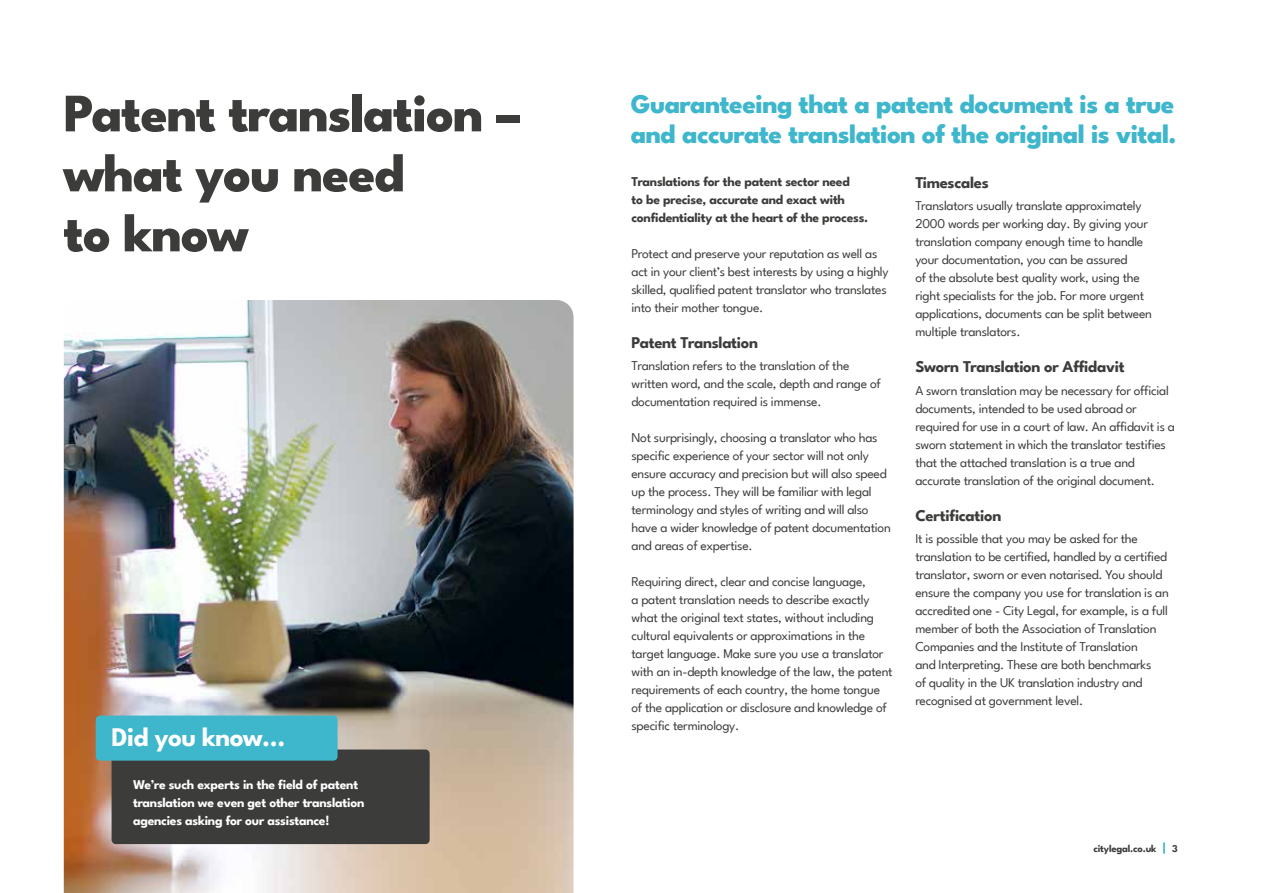
<style>
.page{position:relative;width:1263px;height:893px;background:#fff}
.page>*{position:absolute;margin:0;border:0;box-sizing:border-box;transform-origin:0 0}
.t1{font:800 54px/60px "League Spartan";letter-spacing:-.02em;color:#3c3c3b}
.t2{font:800 27px/30px "League Spartan";letter-spacing:-.02em;color:#3eb6cc}
.t3{font:700 27px "League Spartan";letter-spacing:-.02em;color:#fff}
.t4{font:700 16.5px "League Spartan";letter-spacing:-.02em;color:#3c3c3b}
.t5{font:13.5px/18px "League Spartan";letter-spacing:-.02em;color:#3c3c3b}
.t6{font:700 13.5px/18px "League Spartan";letter-spacing:-.02em;color:#3c3c3b}
.t7{font:700 13.5px/18px "League Spartan";letter-spacing:-.02em;color:#fff}
.t8{font:700 10.5px "League Spartan";letter-spacing:-.02em;color:#3c3c3b}
.s1{font-size:13.5px;color:#3eb6cc}
</style>
<div class="page">
<img style="left:64px;top:300px;width:509px;height:593px">
<div style="left:112px;top:749px;width:318px;height:95px;background:#3c3c3b;border-radius:4px"></div>
<div style="left:96px;top:716px;width:242px;height:45px;background:#3eb6cc;border-radius:4px"></div>
<h1 class="t1" style="left:64px;top:79px;width:458px">Patent translation – what you need<br>to know</h1>
<h2 class="t2" style="left:631px;top:87px;width:547px">Guaranteeing that a patent document is a true and accurate translation of the original is vital.</h2>
<p class="t6" style="left:631px;top:171px;width:238px">Translations for the patent sector need<br>to be precise, accurate and exact with confidentiality at the heart of the process.</p>
<p class="t5" style="left:631px;top:243px;width:259px">Protect and preserve your reputation as well as act in your client’s best interests by using a highly skilled, qualified patent translator who translates into their mother tongue.</p>
<p class="t4" style="left:631px;top:330px;width:128px">Patent Translation</p>
<p class="t5" style="left:631px;top:356px;width:251px">Translation refers to the translation of the written word, and the scale, depth and range of documentation required is immense.</p>
<p class="t5" style="left:631px;top:428px;width:261px">Not surprisingly, choosing a translator who has specific experience of your sector will not only ensure accuracy and precision but will also speed up the process. They will be familiar with legal terminology and styles of writing and will also have a wider knowledge of patent documentation and areas of expertise.</p>
<p class="t5" style="left:631px;top:572px;width:263px">Requiring direct, clear and concise language,<br>a patent translation needs to describe exactly what the original text states, without including cultural equivalents or approximations in the target language. Make sure you use a translator with an in-depth knowledge of the law, the patent requirements of each country, the home tongue of the application or disclosure and knowledge of specific terminology.</p>
<p class="t4" style="left:915px;top:170px;width:75px">Timescales</p>
<p class="t5" style="left:915px;top:196px;width:238px">Translators usually translate approximately 2000 words per working day. By giving your translation company enough time to handle your documentation, you can be assured<br>of the absolute best quality work, using the right specialists for the job. For more urgent applications, documents can be split between multiple translators.</p>
<p class="t4" style="left:915px;top:354px;width:211px">Sworn Translation or Affidavit</p>
<p class="t5" style="left:915px;top:380px;width:261px">A sworn translation may be necessary for official documents, intended to be used abroad or required for use in a court of law. An affidavit is a sworn statement in which the translator testifies that the attached translation is a true and accurate translation of the original document.</p>
<p class="t4" style="left:915px;top:502px;width:88px">Certification</p>
<p class="t5" style="left:915px;top:528px;width:255px">It is possible that you may be asked for the translation to be certified, handled by a certified translator, sworn or even notarised. You should ensure the company you use for translation is an accredited one - City Legal, for example, is a full member of both the Association of Translation Companies and the Institute of Translation<br>and Interpreting. These are both benchmarks<br>of quality in the UK translation industry and recognised at government level.</p>
<h2 class="t3" style="left:112px;top:716px;width:176px">Did you know...</h2>
<p class="t7" style="left:133px;top:774px;width:233px">We’re such experts in the field of patent translation we even get other translation agencies asking for our assistance!</p>
<p class="t8" style="left:1093px;top:840px;width:86px">citylegal.co.uk <span class="s1">|</span> 3</p>
</div>
